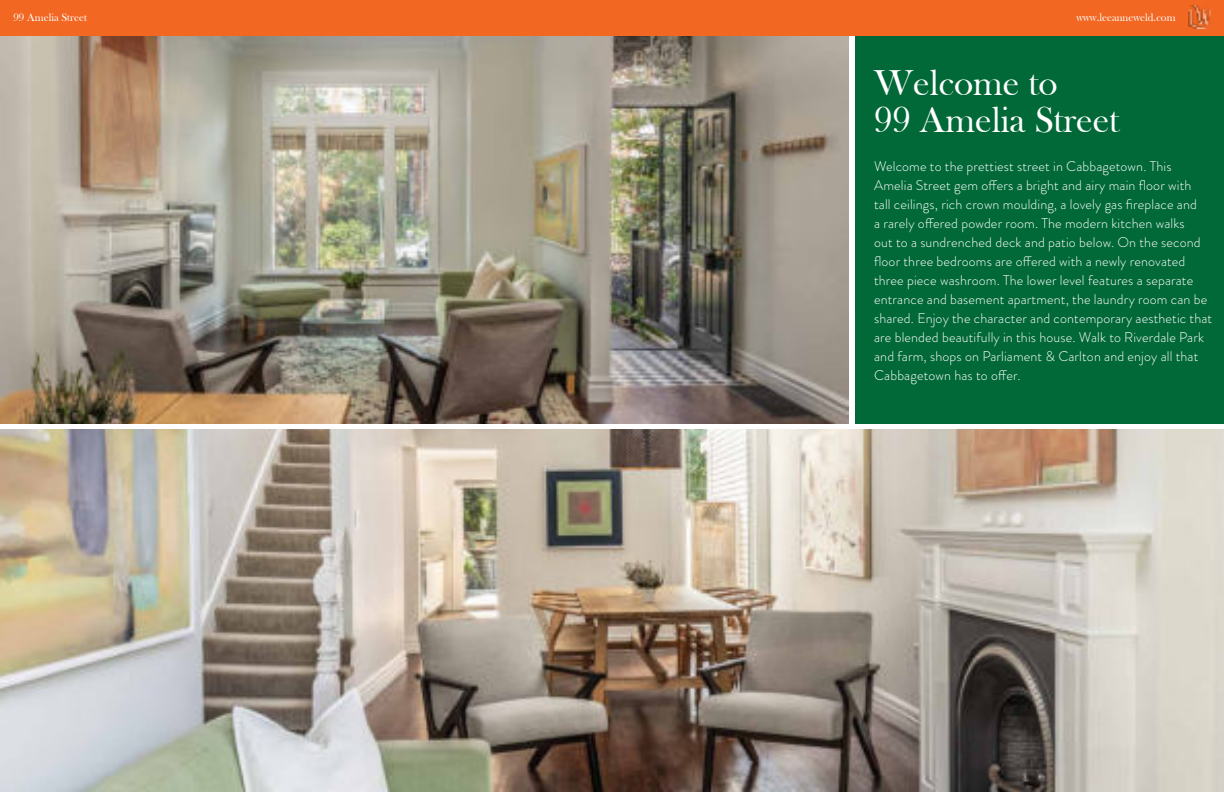
<style>
.page{position:relative;width:1224px;height:792px;background:#fff}
.page>*{position:absolute;margin:0;border:0;box-sizing:border-box;transform-origin:0 0}
.t1{font:37px/37px "Bask Old Face";color:#fff}
.t2{font:300 14px/19px "Brandon Grotesque";letter-spacing:.01em;color:#fff}
.t3{font:11.1px "Bask Old Face";color:#fff}
</style>
<div class="page">
<div style="left:855px;top:0;width:369px;height:424px;background:#006937"></div>
<img style="left:0;top:35px;width:848px;height:389px">
<img style="left:0;top:430px;width:1224px;height:362px">
<div style="left:0;top:0;width:1224px;height:35px;background:#f26722"></div>
<img style="left:1188px;top:6px;width:22px;height:23px">
<p class="t3" style="left:13px;top:13px;width:75px">99 Amelia Street</p>
<p class="t3" style="left:1076px;top:13px;width:101px">www.leeanneweld.com</p>
<h1 class="t1" style="left:874px;top:66px;width:247px">Welcome to<br>99 Amelia Street</h1>
<p class="t2" style="left:874px;top:158px;width:340px">Welcome to the prettiest street in Cabbagetown. This Amelia Street gem offers a bright and airy main floor with<br>tall ceilings, rich crown moulding, a lovely gas fireplace and<br>a rarely offered powder room. The modern kitchen walks<br>out to a sundrenched deck and patio below. On the second floor three bedrooms are offered with a newly renovated three piece washroom. The lower level features a separate entrance and basement apartment, the laundry room can be shared. Enjoy the character and contemporary aesthetic that are blended beautifully in this house. Walk to Riverdale Park and farm, shops on Parliament &amp; Carlton and enjoy all that Cabbagetown has to offer.</p>
</div>
